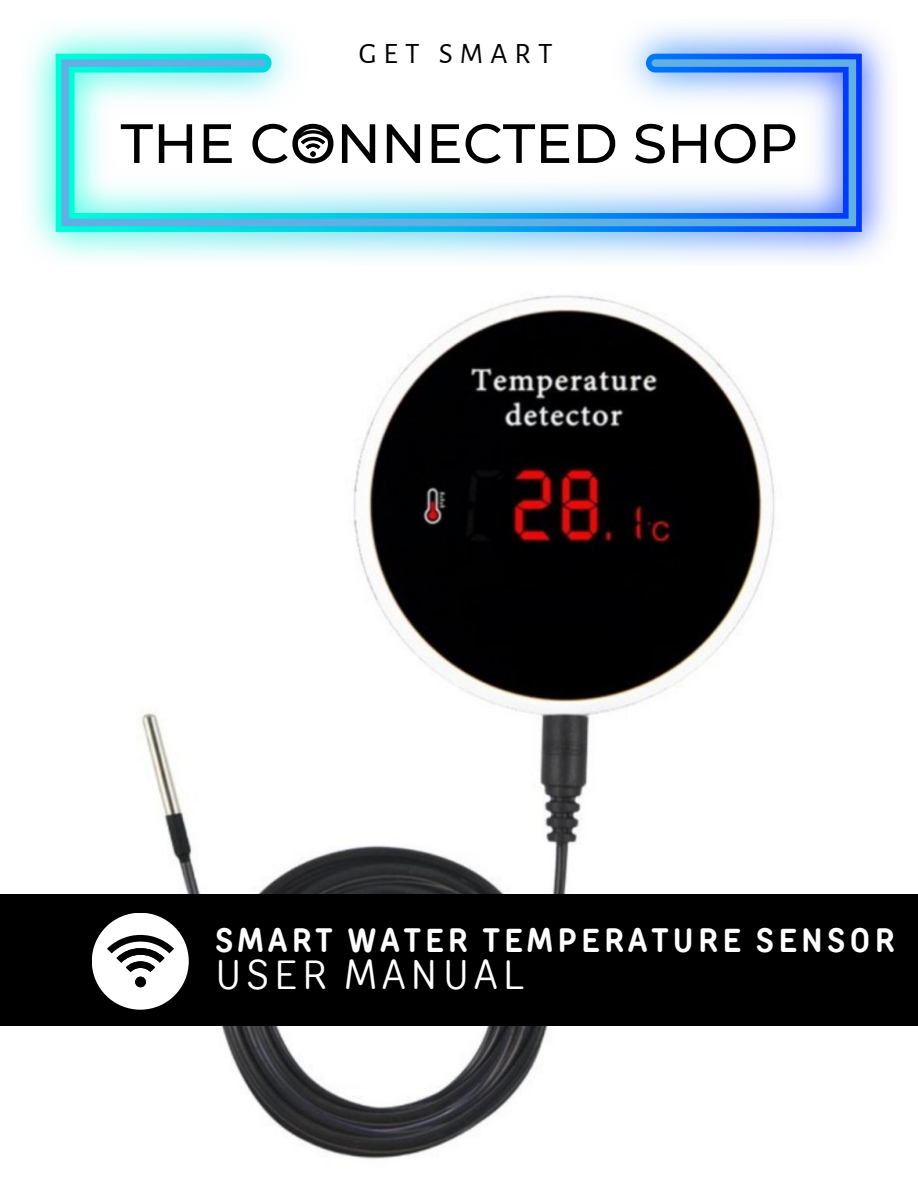
<style>
.page{position:relative;width:918px;height:1188px;background:#fff}
.page>*{position:absolute;margin:0;border:0;box-sizing:border-box;transform-origin:0 0}
.t1{font:500 55.2px "Montserrat";color:#000}
.t2{font:40.5px "TT Rounds Condensed";letter-spacing:.135em;color:#fff}
.t3{font:700 33px "TT Rounds Condensed";letter-spacing:.135em;color:#fff}
.t4{font:29.7px "Alegreya Sans SC";letter-spacing:.24em;color:#000}
</style>
<div class="page">
<img style="left:0;top:295px;width:918px;height:864px">
<div style="left:0;top:894px;width:918px;height:131px;background:#000"></div>
<div style="left:92px;top:913px;width:97px;height:97px;background:#fff;border-radius:50%"></div>
<svg style="left:107px;top:935px;width:67px;height:52px"></svg>
<div style="left:135px;top:977px;width:11px;height:10px;background:#000;border-radius:50%"></div>
<img style="left:29px;top:27px;width:861px;height:233px">
<svg style="left:56px;top:54px;width:806px;height:178px"></svg>
<svg style="left:61px;top:59px;width:795px;height:167px"></svg>
<div style="left:292px;top:123px;width:42px;height:42px;background:#fff;border-radius:50%"></div>
<svg style="left:296px;top:130px;width:34px;height:27px"></svg>
<p class="t4" style="left:359px;top:39px;width:196px">GET SMART</p>
<h1 class="t1" style="left:121px;top:110px;width:679px">THE CONNECTED SHOP</h1>
<p class="t3" style="left:215px;top:921px;width:680px">SMART WATER TEMPERATURE SENSOR</p>
<p class="t2" style="left:215px;top:951px;width:310px">USER MANUAL</p>
</div>
